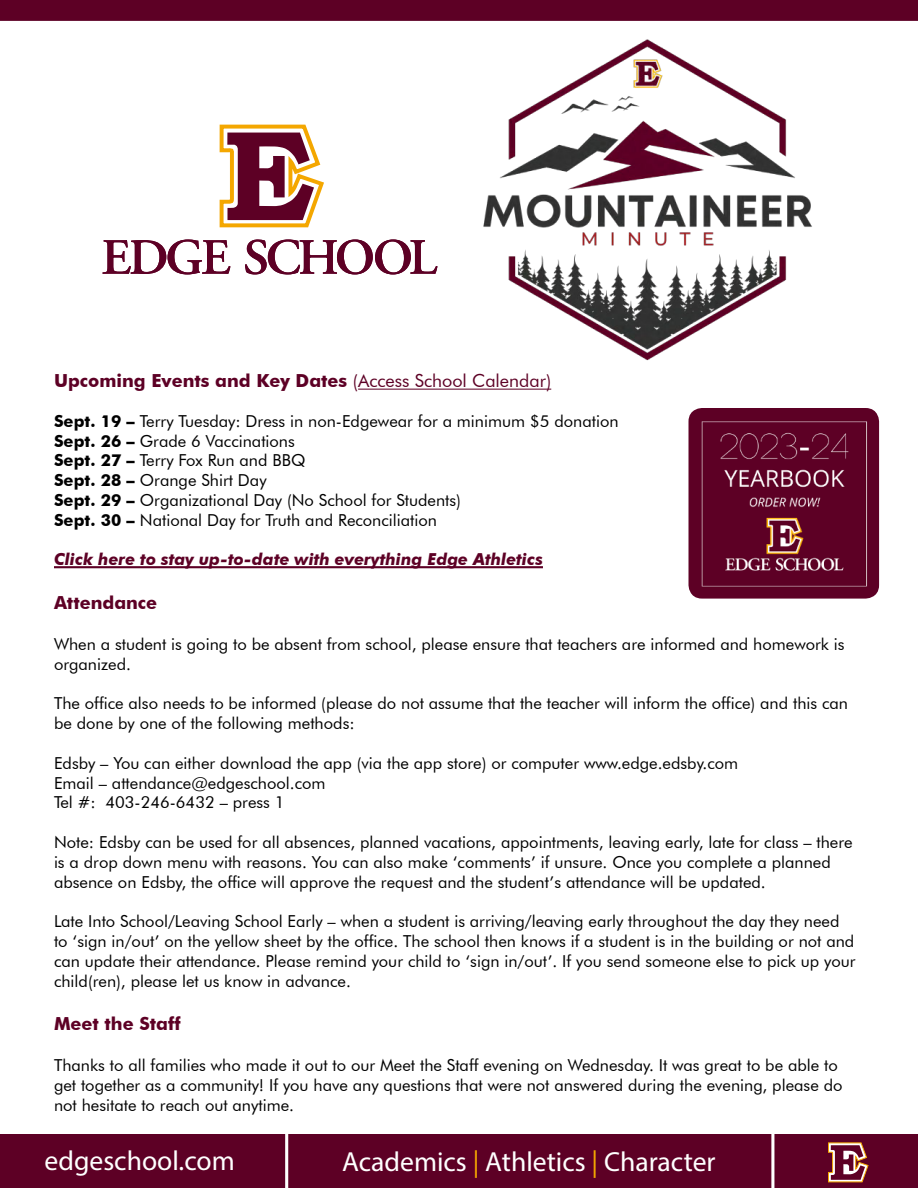
<style>
.page{position:relative;width:918px;height:1188px;background:#fff}
.page>*{position:absolute;margin:0;border:0;box-sizing:border-box;transform-origin:0 0}
.t1{font:27.6px "Myriad Pro";color:#fff}
.t2{font:700 18px "Futura BT";color:#5d0025}
.t3{font:16.5px/19.8px "Futura BT";color:#000}
.t4{font:italic 700 16.5px "Futura BT";color:#5d0025}
.s1{font-weight:400}
.s2{font-weight:700}
.s3{color:#f4a700}
</style>
<div class="page">
<div style="left:0;top:1135px;width:918px;height:53px;background:#5d0025"></div>
<svg style="left:828px;top:1142px;width:41px;height:40px"></svg>
<hr style="left:285px;top:1130px;width:3px;height:58px;background:#fff">
<hr style="left:771px;top:1130px;width:3px;height:58px;background:#fff">
<hr style="left:358px;top:389px;width:193px;height:1px;background:#5d0025">
<hr style="left:54px;top:566px;width:489px;height:2px;background:#5d0025">
<img style="left:483px;top:39px;width:329px;height:322px">
<svg style="left:219px;top:125px;width:105px;height:103px"></svg>
<svg style="left:103px;top:239px;width:127px;height:35px"></svg>
<svg style="left:245px;top:239px;width:192px;height:35px"></svg>
<div style="left:0;top:0;width:918px;height:21px;background:#5d0025"></div>
<img style="left:688px;top:408px;width:191px;height:191px">
<p class="t2" style="left:54px;top:373px;width:499px">Upcoming Events and Key Dates <span class="s1">(Access School Calendar)</span></p>
<p class="t3" style="left:54px;top:412px;width:566px"><span class="s2">Sept. 19 –</span> Terry Tuesday: Dress in non-Edgewear for a minimum $5 donation <span class="s2">Sept. 26 –</span> Grade 6 Vaccinations<br><span class="s2">Sept. 27 –</span> Terry Fox Run and BBQ<br><span class="s2">Sept. 28 –</span> Orange Shirt Day<br><span class="s2">Sept. 29 –</span> Organizational Day (No School for Students)<br><span class="s2">Sept. 30 –</span> National Day for Truth and Reconciliation</p>
<p class="t4" style="left:54px;top:553px;width:490px">Click here to stay up-to-date with everything Edge Athletics</p>
<p class="t2" style="left:54px;top:595px;width:105px">Attendance</p>
<p class="t3" style="left:54px;top:635px;width:792px">When a student is going to be absent from school, please ensure that teachers are informed and homework is organized.</p>
<p class="t3" style="left:54px;top:695px;width:796px">The office also needs to be informed (please do not assume that the teacher will inform the office) and this can be done by one of the following methods:</p>
<p class="t3" style="left:54px;top:754px;width:686px">Edsby – You can either download the app (via the app store) or computer www.edge.edsby.com<br>Email – attendance@edgeschool.com<br>Tel #: 403-246-6432 – press 1</p>
<p class="t3" style="left:54px;top:833px;width:800px">Note: Edsby can be used for all absences, planned vacations, appointments, leaving early, late for class – there is a drop down menu with reasons. You can also make ‘comments’ if unsure. Once you complete a planned absence on Edsby, the office will approve the request and the student’s attendance will be updated.</p>
<p class="t3" style="left:54px;top:913px;width:803px">Late Into School/Leaving School Early – when a student is arriving/leaving early throughout the day they need to ‘sign in/out’ on the yellow sheet by the office. The school then knows if a student is in the building or not and can update their attendance. Please remind your child to ‘sign in/out’. If you send someone else to pick up your child(ren), please let us know in advance.</p>
<p class="t2" style="left:54px;top:1016px;width:128px">Meet the Staff</p>
<p class="t3" style="left:54px;top:1057px;width:790px">Thanks to all families who made it out to our Meet the Staff evening on Wednesday. It was great to be able to get together as a community! If you have any questions that were not answered during the evening, please do not hesitate to reach out anytime.</p>
<h1 class="t1" style="left:45px;top:1149px;width:192px">edgeschool.com</h1>
<h1 class="t1" style="left:342px;top:1150px;width:375px">Academics <span class="s3">|</span> Athletics <span class="s3">|</span> Character</h1>
</div>
